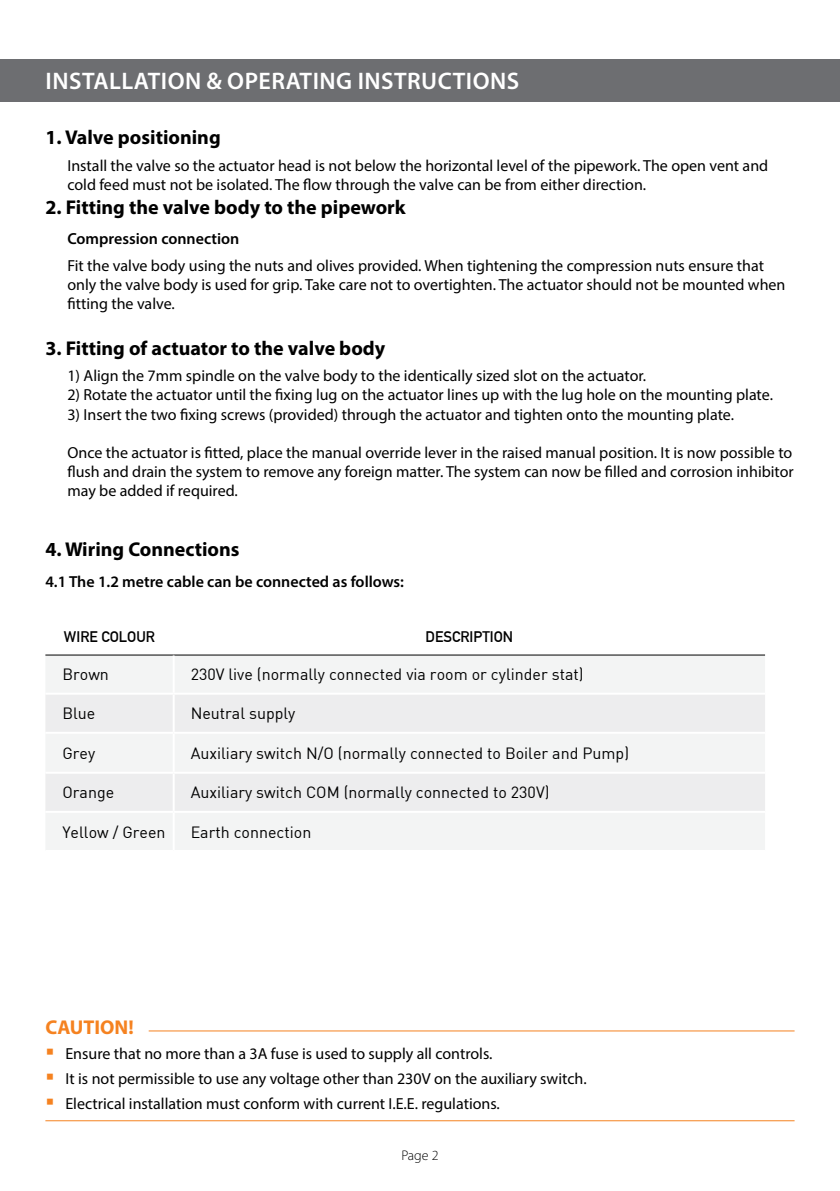
<style>
.page{position:relative;width:840px;height:1191px;background:#fff}
.page>*{position:absolute;margin:0;border:0;box-sizing:border-box;transform-origin:0 0}
.t1{font:600 24px "Myriad Pro";letter-spacing:.02em;color:#fff}
.t2{font:700 20px "Myriad Pro";color:#000}
.t3{font:700 20px "Myriad Pro";color:#f58220}
.t4{font:16px/19.2px "Myriad Pro";color:#000}
.t5{font:16px "DIN";color:#000}
.t6{font:600 16px "Myriad Pro";color:#000}
.t7{font:700 15px "DIN Alternate";color:#000}
.t8{font:300 14px "Myriad Pro";color:#000}
</style>
<div class="page">
<div style="left:0;top:59px;width:839px;height:42px;background:#6d6e71"></div>
<div style="left:45px;top:655px;width:719px;height:195px;background:#f3f4f4"></div>
<div style="left:45px;top:694px;width:719px;height:117px;background:#ededee"></div>
<hr style="left:45px;top:654px;width:128px;height:1px;background:#000">
<hr style="left:173px;top:654px;width:591px;height:1px;background:#000">
<hr style="left:45px;top:692px;width:128px;height:2px;background:#fff">
<hr style="left:173px;top:692px;width:591px;height:2px;background:#fff">
<hr style="left:45px;top:732px;width:128px;height:2px;background:#fff">
<hr style="left:173px;top:732px;width:591px;height:2px;background:#fff">
<hr style="left:45px;top:771px;width:128px;height:2px;background:#fff">
<hr style="left:173px;top:771px;width:591px;height:2px;background:#fff">
<hr style="left:45px;top:811px;width:128px;height:2px;background:#fff">
<hr style="left:173px;top:811px;width:591px;height:2px;background:#fff">
<hr style="left:172px;top:655px;width:2px;height:37px;background:#fff">
<hr style="left:172px;top:694px;width:2px;height:38px;background:#fff">
<hr style="left:172px;top:734px;width:2px;height:37px;background:#fff">
<hr style="left:172px;top:773px;width:2px;height:38px;background:#fff">
<hr style="left:172px;top:813px;width:2px;height:37px;background:#fff">
<hr style="left:149px;top:1030px;width:645px;height:1px;background:#f58220">
<hr style="left:45px;top:1120px;width:749px;height:1px;background:#f58220">
<h1 class="t1" style="left:46px;top:66px;width:475px">INSTALLATION &amp; OPERATING INSTRUCTIONS</h1>
<p class="t2" style="left:45px;top:124px;width:177px">1. Valve positioning</p>
<p class="t4" style="left:67px;top:155px;width:702px">Install the valve so the actuator head is not below the horizontal level of the pipework. The open vent and cold feed must not be isolated. The flow through the valve can be from either direction.</p>
<p class="t2" style="left:45px;top:194px;width:361px">2. Fitting the valve body to the pipework</p>
<p class="t6" style="left:67px;top:229px;width:173px">Compression connection</p>
<p class="t4" style="left:67px;top:255px;width:719px">Fit the valve body using the nuts and olives provided. When tightening the compression nuts ensure that only the valve body is used for grip. Take care not to overtighten. The actuator should not be mounted when fitting the valve.</p>
<p class="t2" style="left:45px;top:335px;width:341px">3. Fitting of actuator to the valve body</p>
<p class="t4" style="left:67px;top:366px;width:580px">1) Align the 7mm spindle on the valve body to the identically sized slot on the actuator.</p>
<p class="t4" style="left:67px;top:385px;width:706px">2) Rotate the actuator until the fixing lug on the actuator lines up with the lug hole on the mounting plate.</p>
<p class="t4" style="left:67px;top:404px;width:667px">3) Insert the two fixing screws (provided) through the actuator and tighten onto the mounting plate.</p>
<p class="t4" style="left:67px;top:443px;width:727px;text-align:justify">Once the actuator is fitted, place the manual override lever in the raised manual position. It is now possible to flush and drain the system to remove any foreign matter. The system can now be filled and corrosion inhibitor may be added if required.</p>
<p class="t2" style="left:45px;top:536px;width:195px">4. Wiring Connections</p>
<p class="t6" style="left:45px;top:571px;width:360px">4.1 The 1.2 metre cable can be connected as follows:</p>
<p class="t7" style="left:64px;top:625px;width:93px">WIRE COLOUR</p>
<p class="t7" style="left:425px;top:625px;width:89px">DESCRIPTION</p>
<p class="t5" style="left:62px;top:664px;width:48px">Brown</p>
<p class="t5" style="left:190px;top:664px;width:394px">230V live (normally connected via room or cylinder stat)</p>
<p class="t5" style="left:62px;top:703px;width:34px">Blue</p>
<p class="t5" style="left:190px;top:703px;width:106px">Neutral supply</p>
<p class="t5" style="left:62px;top:743px;width:34px">Grey</p>
<p class="t5" style="left:190px;top:743px;width:439px">Auxiliary switch N/O (normally connected to Boiler and Pump)</p>
<p class="t5" style="left:62px;top:782px;width:53px">Orange</p>
<p class="t5" style="left:190px;top:782px;width:360px">Auxiliary switch COM (normally connected to 230V)</p>
<p class="t5" style="left:62px;top:821px;width:105px">Yellow / Green</p>
<p class="t5" style="left:190px;top:821px;width:122px">Earth connection</p>
<p class="t3" style="left:45px;top:1014px;width:90px">CAUTION!</p>
<p class="t4" style="left:65px;top:1041px;width:522px;line-height:24.8px">Ensure that no more than a 3A fuse is used to supply all controls.<br>It is not permissible to use any voltage other than 230V on the auxiliary switch.<br>Electrical installation must conform with current I.E.E. regulations.</p>
<p class="t8" style="left:401px;top:1147px;width:39px">Page 2</p>
</div>
